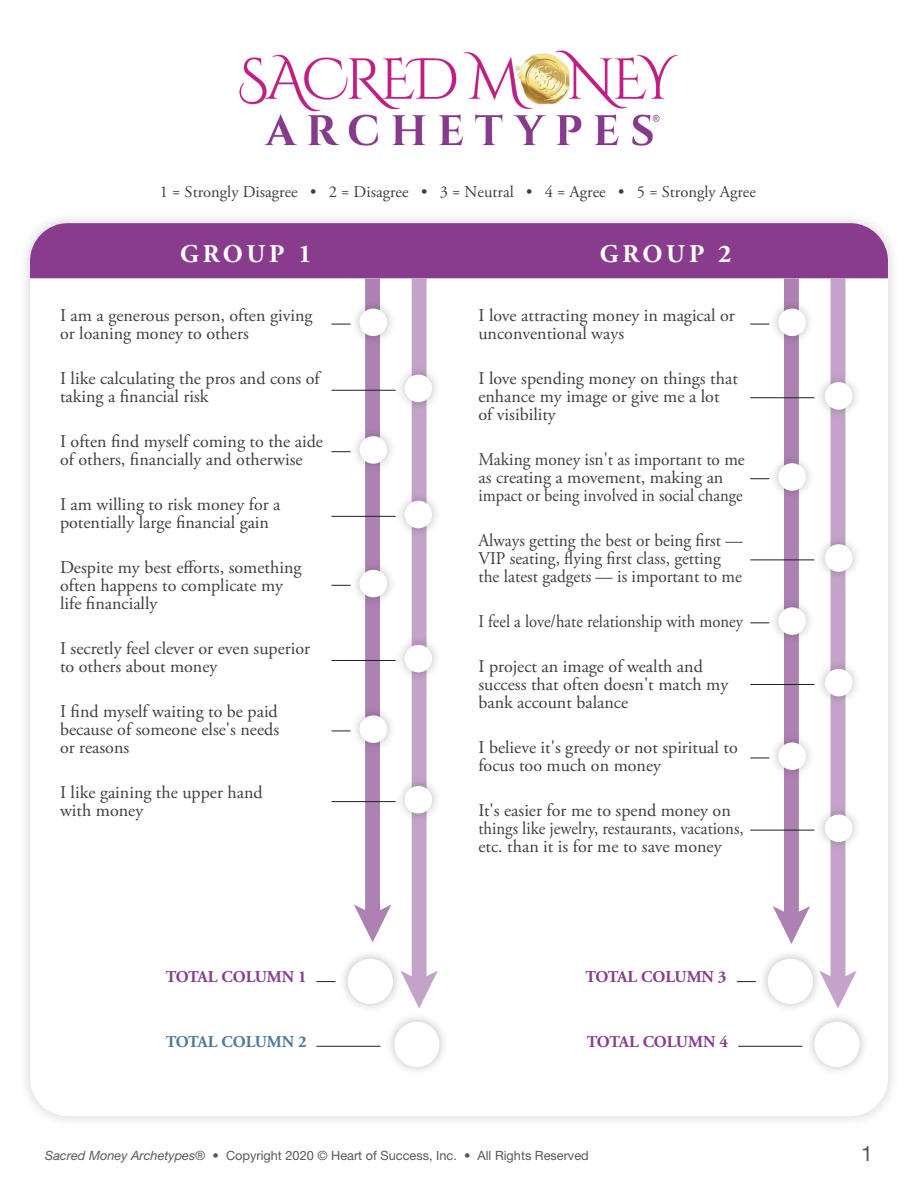
<style>
.page{position:relative;width:918px;height:1188px;background:#fff}
.page>*{position:absolute;margin:0;border:0;box-sizing:border-box;transform-origin:0 0}
.t1{font:700 25.5px "Adobe Garamond Pro";letter-spacing:.15em;color:#fff}
.t2{font:21px "Helvetica Neue LT Std";color:#57585a}
.t3{font:18px/18px "Adobe Garamond Pro";color:#3e3e3f}
.t4{font:18px/18px "Adobe Garamond Pro";color:#3e3e3f;scale:.96 1}
.t5{font:18px "Adobe Garamond Pro";color:#3e3e3f;scale:.92 1}
.t6{font:16.5px "Adobe Garamond Pro";color:#3e3e3f}
.t7{font:700 16.5px "Adobe Garamond Pro";letter-spacing:-.01em;color:#893c8d}
.t8{font:700 16.5px "Adobe Garamond Pro";letter-spacing:-.01em;color:#4f7898}
.t9{font:12.75px "Helvetica Neue LT Std";color:#57585a}
.s1{font-style:italic}
</style>
<div class="page">
<img style="left:239px;top:50px;width:439px;height:96px">
<svg style="left:406px;top:279px;width:32px;height:729px"></svg>
<svg style="left:826px;top:279px;width:31px;height:729px"></svg>
<hr style="left:750px;top:397px;width:64px;height:1px;background:#231f20">
<hr style="left:750px;top:560px;width:64px;height:1px;background:#231f20">
<hr style="left:750px;top:830px;width:64px;height:1px;background:#231f20">
<svg style="left:316px;top:981px;width:18px;height:1px"></svg>
<svg style="left:737px;top:981px;width:18px;height:1px"></svg>
<hr style="left:316px;top:1046px;width:65px;height:1px;background:#231f20">
<hr style="left:738px;top:1046px;width:64px;height:1px;background:#231f20">
<hr style="left:750px;top:684px;width:64px;height:1px;background:#231f20">
<svg style="left:331px;top:279px;width:60px;height:663px"></svg>
<svg style="left:750px;top:279px;width:60px;height:665px"></svg>
<img style="left:346px;top:296px;width:46px;height:53px">
<div style="left:360px;top:309px;width:27px;height:27px;background:#fff;border-radius:50%"></div>
<img style="left:346px;top:423px;width:46px;height:54px">
<div style="left:360px;top:436px;width:27px;height:28px;background:#fff;border-radius:50%"></div>
<img style="left:346px;top:702px;width:46px;height:54px">
<div style="left:360px;top:715px;width:27px;height:28px;background:#fff;border-radius:50%"></div>
<img style="left:391px;top:361px;width:47px;height:54px">
<div style="left:405px;top:375px;width:27px;height:27px;background:#fff;border-radius:50%"></div>
<img style="left:391px;top:487px;width:47px;height:54px">
<div style="left:405px;top:501px;width:27px;height:27px;background:#fff;border-radius:50%"></div>
<img style="left:391px;top:773px;width:47px;height:54px">
<div style="left:405px;top:786px;width:27px;height:28px;background:#fff;border-radius:50%"></div>
<img style="left:765px;top:296px;width:45px;height:53px">
<div style="left:778px;top:309px;width:28px;height:27px;background:#fff;border-radius:50%"></div>
<img style="left:765px;top:450px;width:45px;height:54px">
<div style="left:778px;top:463px;width:28px;height:28px;background:#fff;border-radius:50%"></div>
<img style="left:765px;top:729px;width:45px;height:54px">
<div style="left:778px;top:742px;width:28px;height:28px;background:#fff;border-radius:50%"></div>
<img style="left:812px;top:369px;width:45px;height:54px">
<div style="left:825px;top:382px;width:27px;height:28px;background:#fff;border-radius:50%"></div>
<img style="left:812px;top:531px;width:45px;height:54px">
<div style="left:825px;top:544px;width:27px;height:28px;background:#fff;border-radius:50%"></div>
<img style="left:812px;top:801px;width:45px;height:54px">
<div style="left:825px;top:814px;width:27px;height:28px;background:#fff;border-radius:50%"></div>
<img style="left:391px;top:632px;width:47px;height:53px">
<div style="left:405px;top:645px;width:27px;height:27px;background:#fff;border-radius:50%"></div>
<img style="left:814px;top:656px;width:43px;height:54px">
<div style="left:825px;top:669px;width:27px;height:27px;background:#fff;border-radius:50%"></div>
<img style="left:346px;top:557px;width:46px;height:54px">
<div style="left:360px;top:570px;width:27px;height:27px;background:#fff;border-radius:50%"></div>
<img style="left:765px;top:594px;width:45px;height:54px">
<div style="left:778px;top:607px;width:28px;height:28px;background:#fff;border-radius:50%"></div>
<img style="left:390px;top:1017px;width:54px;height:54px">
<div style="left:394px;top:1022px;width:45px;height:45px;background:#fff;border-radius:50%"></div>
<img style="left:334px;top:954px;width:72px;height:54px">
<div style="left:348px;top:959px;width:45px;height:45px;background:#fff;border-radius:50%"></div>
<img style="left:801px;top:1017px;width:63px;height:54px">
<div style="left:814px;top:1022px;width:46px;height:45px;background:#fff;border-radius:50%"></div>
<img style="left:755px;top:954px;width:71px;height:54px">
<div style="left:768px;top:959px;width:45px;height:45px;background:#fff;border-radius:50%"></div>
<div style="left:30px;top:223px;width:858px;height:55px;background:#893c8d"></div>
<p class="t6" style="left:160px;top:182px;width:598px">1 = Strongly Disagree • 2 = Disagree • 3 = Neutral • 4 = Agree • 5 = Strongly Agree</p>
<h1 class="t1" style="left:180px;top:239px;width:133px">GROUP 1</h1>
<h1 class="t1" style="left:600px;top:239px;width:133px">GROUP 2</h1>
<p class="t3" style="left:60px;top:307px;width:254px">I am a generous person, often giving or loaning money to others</p>
<p class="t3" style="left:60px;top:370px;width:261px">I like calculating the pros and cons of taking a financial risk</p>
<p class="t3" style="left:60px;top:433px;width:264px">I often find myself coming to the aide of others, financially and otherwise</p>
<p class="t3" style="left:60px;top:496px;width:222px">I am willing to risk money for a potentially large financial gain</p>
<p class="t3" style="left:60px;top:559px;width:243px">Despite my best efforts, something often happens to complicate my life financially</p>
<p class="t3" style="left:60px;top:640px;width:252px">I secretly feel clever or even superior to others about money</p>
<p class="t3" style="left:60px;top:703px;width:221px;text-align:justify">I find myself waiting to be paid because of someone else's needs or reasons</p>
<p class="t3" style="left:60px;top:784px;width:204px">I like gaining the upper hand with money</p>
<p class="t3" style="left:478px;top:307px;width:258px">I love attracting money in magical or unconventional ways</p>
<p class="t3" style="left:478px;top:370px;width:261px">I love spending money on things that enhance my image or give me a lot of visibility</p>
<p class="t4" style="left:478px;top:451px;width:279px">Making money isn't as important to me as creating a movement, making an impact or being involved in social change</p>
<p class="t4" style="left:478px;top:532px;width:277px">Always getting the best or being first —<br>VIP seating, flying first class, getting the latest gadgets — is important to me</p>
<p class="t5" style="left:478px;top:611px;width:289px">I feel a love/hate relationship with money</p>
<p class="t3" style="left:478px;top:658px;width:251px">I project an image of wealth and success that often doesn't match my bank account balance</p>
<p class="t3" style="left:478px;top:739px;width:261px">I believe it's greedy or not spiritual to focus too much on money</p>
<p class="t3" style="left:478px;top:802px;width:267px">It's easier for me to spend money on things like jewelry, restaurants, vacations, etc. than it is for me to save money</p>
<p class="t7" style="left:166px;top:967px;width:143px">TOTAL COLUMN 1</p>
<p class="t7" style="left:585px;top:967px;width:143px">TOTAL COLUMN 3</p>
<p class="t8" style="left:166px;top:1032px;width:143px">TOTAL COLUMN 2</p>
<p class="t7" style="left:587px;top:1032px;width:143px">TOTAL COLUMN 4</p>
<p class="t9" style="left:45px;top:1147px;width:545px"><span class="s1">Sacred Money Archetypes</span>® • Copyright 2020 © Heart of Success, Inc. • All Rights Reserved</p>
<p class="t2" style="left:861px;top:1141px;width:13px">1</p>
</div>
